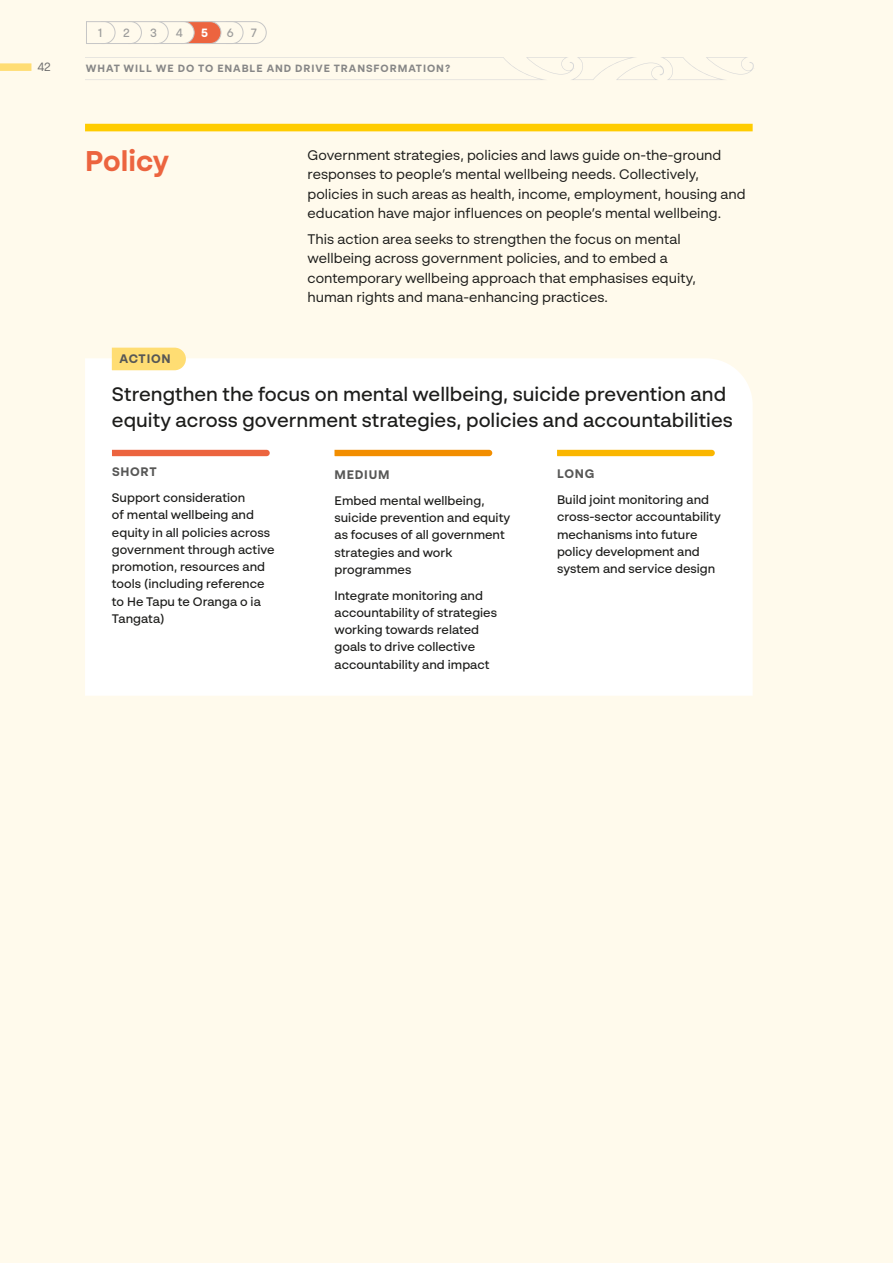
<style>
.page{position:relative;width:893px;height:1263px;background:#fffaec}
.page>*{position:absolute;margin:0;border:0;box-sizing:border-box;transform-origin:0 0}
.t1{font:700 28.5px "BR Sonoma";color:#ec643f}
.Action_header{font:500 19.5px/25.5px "BR Sonoma";color:#1d1d1b}
.Body_text{font:13.8px/19.5px "BR Sonoma";color:#1d1d1b}
.Table_text{font:500 12.3px/17.2px "BR Sonoma";color:#1d1d1b}
.Table_text_H1{font:700 12.3px "BR Sonoma";letter-spacing:.06em;color:#575756}
.t2{font:500 12px "BR Sonoma";color:#9d9d9c}
.t3{font:12px "BR Sonoma";color:#706f6f}
.t4{font:700 12px "BR Sonoma";color:#fff}
.t5{font:700 10.5px "BR Sonoma";letter-spacing:.09em;color:#878787}
</style>
<div class="page">
<svg style="left:85px;top:57px;width:669px;height:23px"></svg>
<svg style="left:86px;top:21px;width:181px;height:23px"></svg>
<div style="left:85px;top:358px;width:668px;height:338px;background:#fff"></div>
<svg style="left:112px;top:450px;width:158px;height:6px"></svg>
<svg style="left:334px;top:450px;width:158px;height:6px"></svg>
<svg style="left:557px;top:450px;width:158px;height:6px"></svg>
<div style="left:112px;top:348px;width:74px;height:22px;background:#ffdd73"></div>
<div style="left:85px;top:124px;width:668px;height:7px;background:#fc0"></div>
<div style="left:0;top:63px;width:31px;height:8px;background:#ffdd73"></div>
<p class="t3" style="left:37px;top:59px;width:15px">42</p>
<p class="t2" style="left:98px;top:25px;width:6px">1</p>
<p class="t2" style="left:123px;top:25px;width:8px">2</p>
<p class="t2" style="left:150px;top:25px;width:8px">3</p>
<p class="t2" style="left:176px;top:25px;width:8px">4</p>
<p class="t4" style="left:201px;top:25px;width:8px">5</p>
<p class="t2" style="left:227px;top:25px;width:8px">6</p>
<p class="t2" style="left:251px;top:25px;width:8px">7</p>
<p class="t5" style="left:86px;top:62px;width:366px">WHAT WILL WE DO TO ENABLE AND DRIVE TRANSFORMATION?</p>
<h3 class="t1" style="left:85px;top:143px;width:86px">Policy</h3>
<p class="Body_text" style="left:308px;top:145px;width:440px">Government strategies, policies and laws guide on-the-ground responses to people’s mental wellbeing needs. Collectively, policies in such areas as health, income, employment, housing and education have major influences on people’s mental wellbeing.</p>
<p class="Body_text" style="left:308px;top:229px;width:390px">This action area seeks to strengthen the focus on mental wellbeing across government policies, and to embed a contemporary wellbeing approach that emphasises equity, human rights and mana-enhancing practices.</p>
<p class="Table_text_H1" style="left:120px;top:351px;width:53px">ACTION</p>
<p class="Action_header" style="left:112px;top:381px;width:622px">Strengthen the focus on mental wellbeing, suicide prevention and equity across government strategies, policies and accountabilities</p>
<p class="Table_text_H1" style="left:335px;top:467px;width:56px">MEDIUM</p>
<p class="Table_text" style="left:334px;top:492px;width:177px">Embed mental wellbeing, suicide prevention and equity as focuses of all government strategies and work programmes</p>
<p class="Table_text" style="left:334px;top:586px;width:164px">Integrate monitoring and accountability of strategies working towards related goals to drive collective accountability and impact</p>
<p class="Table_text_H1" style="left:112px;top:464px;width:46px">SHORT</p>
<p class="Table_text" style="left:112px;top:489px;width:164px">Support consideration<br>of mental wellbeing and equity in all policies across government through active promotion, resources and tools (including reference to He Tapu te Oranga o ia<br>Tangata)</p>
<p class="Table_text_H1" style="left:557px;top:466px;width:39px">LONG</p>
<p class="Table_text" style="left:557px;top:491px;width:165px">Build joint monitoring and cross-sector accountability mechanisms into future policy development and system and service design</p>
</div>
